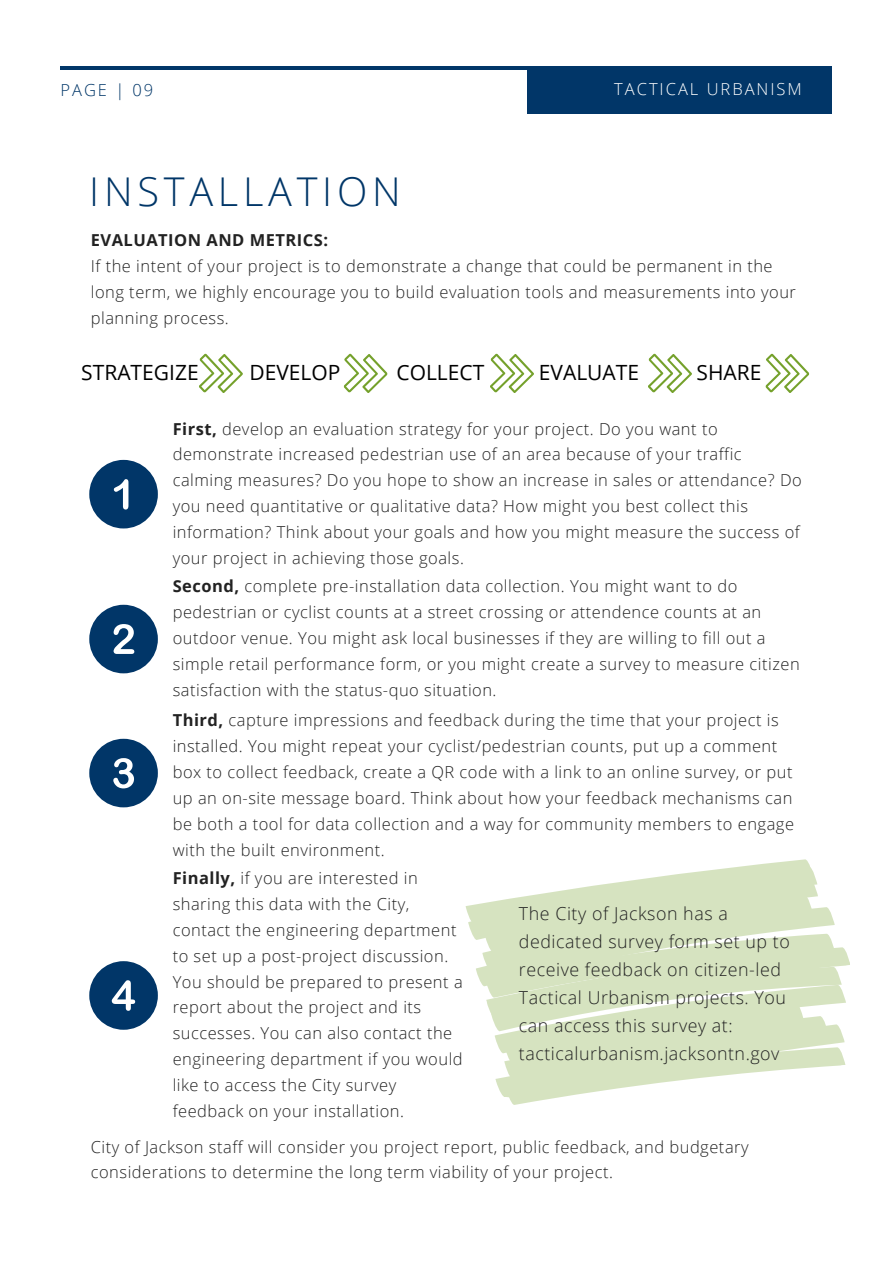
<style>
.page{position:relative;width:893px;height:1264px;background:#fff}
.page>*{position:absolute;margin:0;border:0;box-sizing:border-box;transform-origin:0 0}
.t1{font:300 39.6px "Open Sans";letter-spacing:.12em;color:#013668}
.t2{font:21px "Open Sans";color:#000}
.t3{font:300 17.85px/28px "Open Sans";letter-spacing:.03em;color:#222}
.t4{font:300 16.5px/25.8px "Open Sans";letter-spacing:.03em;color:#222}
.t5{font:700 16.5px "Open Sans";letter-spacing:.03em;color:#222}
.t6{font:300 16.5px "Open Sans";letter-spacing:.12em;color:#fff}
.t7{font:300 16.5px "Open Sans";letter-spacing:.12em;color:#013668}
.s1{font-weight:700}
</style>
<div class="page">
<hr style="left:60px;top:66px;width:770px;height:4px;background:#013668">
<div style="left:527px;top:66px;width:305px;height:47px;background:#013668"></div>
<div style="left:89px;top:460px;width:69px;height:68px;background:#013668;border-radius:50%"></div>
<svg style="left:114px;top:479px;width:14px;height:30px"></svg>
<div style="left:89px;top:604px;width:69px;height:69px;background:#013668;border-radius:50%"></div>
<svg style="left:113px;top:624px;width:21px;height:30px"></svg>
<div style="left:89px;top:738px;width:69px;height:69px;background:#013668;border-radius:50%"></div>
<svg style="left:113px;top:758px;width:21px;height:30px"></svg>
<div style="left:89px;top:961px;width:69px;height:68px;background:#013668;border-radius:50%"></div>
<svg style="left:112px;top:980px;width:23px;height:30px"></svg>
<svg style="left:465px;top:859px;width:385px;height:246px"></svg>
<svg style="left:199px;top:353px;width:44px;height:40px"></svg>
<svg style="left:343px;top:353px;width:45px;height:40px"></svg>
<svg style="left:490px;top:353px;width:44px;height:40px"></svg>
<svg style="left:648px;top:353px;width:44px;height:40px"></svg>
<svg style="left:765px;top:353px;width:44px;height:40px"></svg>
<p class="t7" style="left:60px;top:79px;width:94px">PAGE | 09</p>
<p class="t6" style="left:614px;top:78px;width:189px">TACTICAL URBANISM</p>
<p class="t1" style="left:89px;top:164px;width:313px">INSTALLATION</p>
<p class="t5" style="left:91px;top:229px;width:239px">EVALUATION AND METRICS:</p>
<p class="t4" style="left:91px;top:253px;width:706px">If the intent of your project is to demonstrate a change that could be permanent in the long term, we highly encourage you to build evaluation tools and measurements into your planning process.</p>
<p class="t2" style="left:81px;top:357px;width:119px">STRATEGIZE</p>
<p class="t2" style="left:249px;top:357px;width:92px">DEVELOP</p>
<p class="t2" style="left:396px;top:357px;width:89px">COLLECT</p>
<p class="t2" style="left:539px;top:357px;width:102px">EVALUATE</p>
<p class="t2" style="left:696px;top:357px;width:66px">SHARE</p>
<p class="t4" style="left:173px;top:415px;width:630px"><span class="s1">First,</span> develop an evaluation strategy for your project. Do you want to demonstrate increased pedestrian use of an area because of your traffic calming measures? Do you hope to show an increase in sales or attendance? Do you need quantitative or qualitative data? How might you best collect this information? Think about your goals and how you might measure the success of your project in achieving those goals.</p>
<p class="t4" style="left:173px;top:573px;width:628px"><span class="s1">Second,</span> complete pre-installation data collection. You might want to do pedestrian or cyclist counts at a street crossing or attendence counts at an outdoor venue. You might ask local businesses if they are willing to fill out a simple retail performance form, or you might create a survey to measure citizen satisfaction with the status-quo situation.</p>
<p class="t4" style="left:173px;top:707px;width:622px"><span class="s1">Third,</span> capture impressions and feedback during the time that your project is installed. You might repeat your cyclist/pedestrian counts, put up a comment box to collect feedback, create a QR code with a link to an online survey, or put up an on-site message board. Think about how your feedback mechanisms can be both a tool for data collection and a way for community members to engage with the built environment.</p>
<p class="t4" style="left:173px;top:864px;width:291px"><span class="s1">Finally,</span> if you are interested in sharing this data with the City, contact the engineering department to set up a post-project discussion.<br>You should be prepared to present a report about the project and its successes. You can also contact the engineering department if you would like to access the City survey feedback on your installation.</p>
<p class="t4" style="left:91px;top:1133px;width:659px">City of Jackson staff will consider you project report, public feedback, and budgetary considerations to determine the long term viability of your project.</p>
<p class="t3" style="left:519px;top:899px;width:272px">The City of Jackson has a dedicated survey form set up to receive feedback on citizen-led<br>Tactical Urbanism projects. You can access this survey at: tacticalurbanism.jacksontn.gov</p>
</div>
